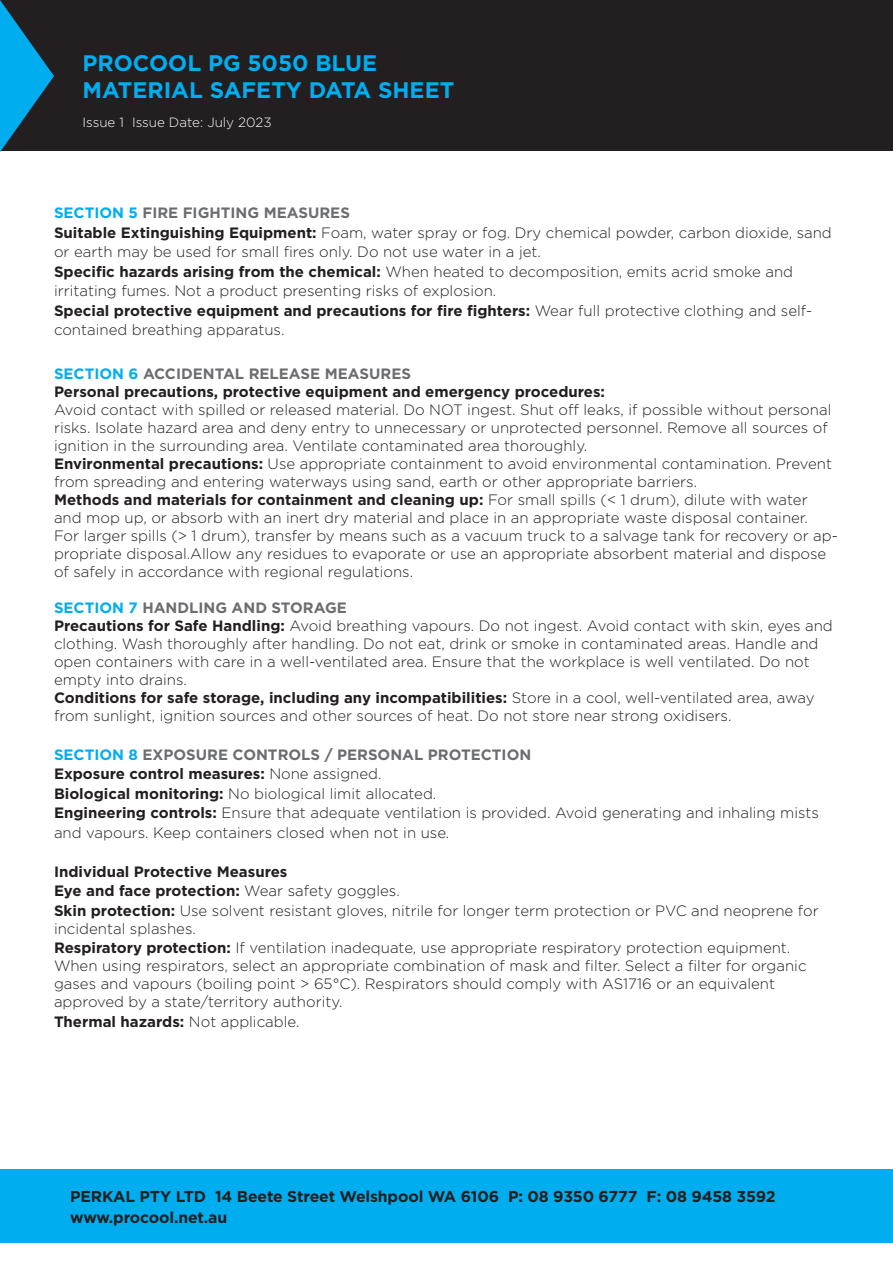
<style>
.page{position:relative;width:893px;height:1263px;background:#fff}
.page>*{position:absolute;margin:0;border:0;box-sizing:border-box;transform-origin:0 0}
.t1{font:700 22.5px/27px "Gotham";color:#00aeef}
.t2{font:700 15.75px/20.4px "Gotham";letter-spacing:-.01em;color:#231f20}
.t3{font:300 15px/18px "Gotham";color:#231f20}
.t4{font:700 15px/18px "Gotham";color:#231f20}
.t5{font:300 13.35px "Gotham";color:#fff}
.s1{font-weight:700;color:#00aeef}
.s2{font-weight:700;color:#6c6d70}
.s3{font-weight:700}
.s4{color:#00aeef}
.s5{color:#6c6d70}
.s6{font-weight:300}
</style>
<div class="page">
<div style="left:0;top:1169px;width:893px;height:74px;background:#00aeef"></div>
<div style="left:0;top:0;width:893px;height:151px;background:#231f20"></div>
<svg style="left:0;top:0;width:54px;height:152px"></svg>
<h1 class="t1" style="left:82px;top:49px;width:373px">PROCOOL PG 5050 BLUE<br>MATERIAL SAFETY DATA SHEET</h1>
<p class="t5" style="left:82px;top:114px;width:191px">Issue 1 Issue Date: July 2023</p>
<p class="t3" style="left:54px;top:203px;width:779px;line-height:19.5px"><span class="s1">SECTION 5</span> <span class="s2">FIRE FIGHTING MEASURES<br></span><span class="s3">Suitable Extinguishing Equipment:</span> Foam, water spray or fog. Dry chemical powder, carbon dioxide, sand or earth may be used for small fires only. Do not use water in a jet.<br><span class="s3">Specific hazards arising from the chemical:</span> When heated to decomposition, emits acrid smoke and irritating fumes. Not a product presenting risks of explosion.<br><span class="s3">Special protective equipment and precautions for fire fighters:</span> Wear full protective clothing and self&shy;contained breathing apparatus.</p>
<p class="t4" style="left:54px;top:364px;width:553px"><span class="s4">SECTION 6</span> <span class="s5">ACCIDENTAL RELEASE MEASURES<br></span>Personal precautions, protective equipment and emergency procedures:</p>
<p class="t3" style="left:54px;top:400px;width:785px">Avoid contact with spilled or released material. Do NOT ingest. Shut off leaks, if possible without personal risks. Isolate hazard area and deny entry to unnecessary or unprotected personnel. Remove all sources of ignition in the surrounding area. Ventilate contaminated area thoroughly.<br><span class="s3">Environmental precautions:</span> Use appropriate containment to avoid environmental contamination. Prevent from spreading and entering waterways using sand, earth or other appropriate barriers.<br><span class="s3">Methods and materials for containment and cleaning up:</span> For small spills (&lt; 1 drum), dilute with water and mop up, or absorb with an inert dry material and place in an appropriate waste disposal container.<br>For larger spills (&gt; 1 drum), transfer by means such as a vacuum truck to a salvage tank for recovery or ap&shy;propriate disposal.Allow any residues to evaporate or use an appropriate absorbent material and dispose of safely in accordance with regional regulations.</p>
<p class="t3" style="left:54px;top:598px;width:780px"><span class="s1">SECTION 7</span> <span class="s2">HANDLING AND STORAGE<br></span><span class="s3">Precautions for Safe Handling:</span> Avoid breathing vapours. Do not ingest. Avoid contact with skin, eyes and clothing. Wash thoroughly after handling. Do not eat, drink or smoke in contaminated areas. Handle and open containers with care in a well-ventilated area. Ensure that the workplace is well ventilated. Do not empty into drains.<br><span class="s3">Conditions for safe storage, including any incompatibilities:</span> Store in a cool, well-ventilated area, away from sunlight, ignition sources and other sources of heat. Do not store near strong oxidisers.</p>
<p class="t3" style="left:54px;top:744px;width:766px;line-height:19.5px"><span class="s1">SECTION 8</span> <span class="s2">EXPOSURE CONTROLS / PERSONAL PROTECTION<br></span><span class="s3">Exposure control measures:</span> None assigned.<br><span class="s3">Biological monitoring:</span> No biological limit allocated.<br><span class="s3">Engineering controls:</span> Ensure that adequate ventilation is provided. Avoid generating and inhaling mists and vapours. Keep containers closed when not in use.</p>
<p class="t3" style="left:54px;top:861px;width:766px;line-height:19.5px"><span class="s3">Individual Protective Measures<br>Eye and face protection:</span> Wear safety goggles.<br><span class="s3">Skin protection:</span> Use solvent resistant gloves, nitrile for longer term protection or PVC and neoprene for</p>
<p class="t3" style="left:54px;top:918px;width:738px;line-height:19.5px">incidental splashes.<br><span class="s3">Respiratory protection:</span> If ventilation inadequate, use appropriate respiratory protection equipment.</p>
<p class="t3" style="left:54px;top:957px;width:754px">When using respirators, select an appropriate combination of mask and filter. Select a filter for organic gases and vapours (boiling point &gt; 65°C). Respirators should comply with AS1716 or an equivalent approved by a state/territory authority.</p>
<p class="t4" style="left:54px;top:1012px;width:247px">Thermal hazards: <span class="s6">Not applicable.</span></p>
<p class="t2" style="left:70px;top:1186px;width:707px">PERKAL PTY LTD 14 Beete Street Welshpool WA 6106 P: 08 9350 6777 F: 08 9458 3592 www.procool.net.au</p>
</div>
